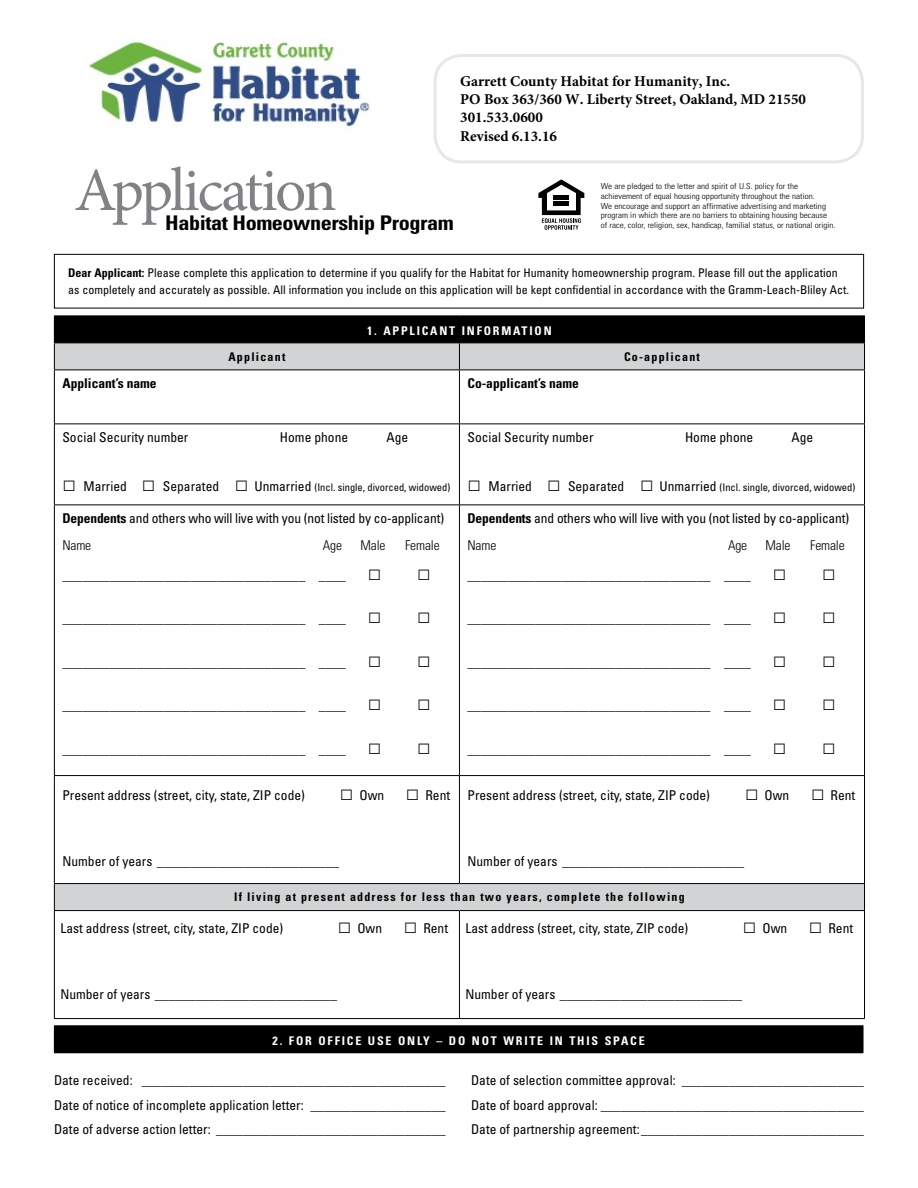
<style>
.page{position:relative;width:918px;height:1188px;background:#fff}
.page>*{position:absolute;margin:0;border:0;box-sizing:border-box;transform-origin:0 0}
.t1{font:61.5px "Minion Pro";letter-spacing:-.045em;color:#808285}
.t2{font:700 22.5px "Arial";color:#000}
.t3{font:700 condensed 20.25px "Univers LT Std";letter-spacing:-.02em;color:#000;scale:1.1 1}
.t4{font:700 15px/18.3px "Minion Pro";color:#000}
.t5{font:condensed 13.5px/27px "Univers LT Std";color:#000}
.t6{font:300 condensed 13.5px "Univers LT Std";letter-spacing:-.01em;color:#000}
.t7{font:700 condensed 13.5px "Univers LT Std";color:#000}
.t8{font:condensed 12px/16.5px "Univers LT Std";color:#000}
.t9{font:700 condensed 12px "Univers LT Std";letter-spacing:.1em;color:#000}
.t10{font:700 condensed 12px "Univers LT Std";letter-spacing:.15em;color:#fff}
.t11{font:condensed 10.5px "Univers LT Std";color:#000}
.t12{font:300 condensed 8.25px/9.8px "Univers LT Std";color:#000;scale:1.1 1}
.s1{font-weight:700}
.s2{font-family:"Arial";font-weight:700;font-stretch:normal;font-size:22.5px}
.s3{font-size:13.5px}
.s4{font-weight:300}
</style>
<div class="page">
<div style="left:434px;top:54px;width:430px;height:110px;border:3px solid #e6e7e8;border-radius:27px"></div>
<svg style="left:538px;top:179px;width:46px;height:51px"></svg>
<div style="left:54px;top:254px;width:810px;height:54px;border:1px solid #000"></div>
<div style="left:54px;top:316px;width:811px;height:27px;background:#000"></div>
<svg style="left:55px;top:343px;width:809px;height:567px"></svg>
<hr style="left:54px;top:315px;width:405px;height:1px;background:#000">
<hr style="left:459px;top:315px;width:406px;height:1px;background:#000">
<svg style="left:54px;top:343px;width:1px;height:26px"></svg>
<svg style="left:459px;top:343px;width:1px;height:26px"></svg>
<svg style="left:864px;top:343px;width:1px;height:26px"></svg>
<hr style="left:54px;top:369px;width:405px;height:1px;background:#000">
<hr style="left:54px;top:370px;width:1px;height:53px;background:#000">
<hr style="left:459px;top:369px;width:406px;height:1px;background:#000">
<hr style="left:459px;top:370px;width:1px;height:53px;background:#000">
<hr style="left:864px;top:370px;width:1px;height:53px;background:#000">
<hr style="left:54px;top:423px;width:405px;height:1px;background:#000">
<hr style="left:54px;top:424px;width:1px;height:80px;background:#000">
<hr style="left:459px;top:423px;width:406px;height:1px;background:#000">
<hr style="left:459px;top:424px;width:1px;height:80px;background:#000">
<hr style="left:864px;top:424px;width:1px;height:80px;background:#000">
<hr style="left:54px;top:504px;width:405px;height:1px;background:#000">
<hr style="left:54px;top:505px;width:1px;height:270px;background:#000">
<hr style="left:459px;top:504px;width:406px;height:1px;background:#000">
<hr style="left:459px;top:505px;width:1px;height:270px;background:#000">
<hr style="left:864px;top:505px;width:1px;height:270px;background:#000">
<hr style="left:54px;top:775px;width:405px;height:1px;background:#000">
<hr style="left:54px;top:776px;width:1px;height:107px;background:#000">
<hr style="left:459px;top:775px;width:406px;height:1px;background:#000">
<hr style="left:459px;top:776px;width:1px;height:107px;background:#000">
<hr style="left:864px;top:776px;width:1px;height:107px;background:#000">
<hr style="left:54px;top:883px;width:405px;height:1px;background:#000">
<svg style="left:54px;top:884px;width:1px;height:26px"></svg>
<hr style="left:459px;top:883px;width:406px;height:1px;background:#000">
<svg style="left:864px;top:884px;width:1px;height:26px"></svg>
<hr style="left:54px;top:910px;width:405px;height:1px;background:#000">
<hr style="left:54px;top:911px;width:1px;height:107px;background:#000">
<hr style="left:459px;top:910px;width:406px;height:1px;background:#000">
<hr style="left:459px;top:911px;width:1px;height:107px;background:#000">
<hr style="left:864px;top:911px;width:1px;height:107px;background:#000">
<hr style="left:54px;top:1018px;width:405px;height:1px;background:#000">
<hr style="left:459px;top:1018px;width:406px;height:1px;background:#000">
<div style="left:54px;top:1026px;width:809px;height:27px;background:#000"></div>
<hr style="left:54px;top:1025px;width:809px;height:1px;background:#000">
<svg style="left:863px;top:1026px;width:1px;height:26px"></svg>
<img style="left:89px;top:41px;width:281px;height:91px">
<p class="t4" style="left:460px;top:72px;width:347px">Garrett County Habitat for Humanity, Inc.<br>PO Box 363/360 W. Liberty Street, Oakland, MD 21550<br>301.533.0600<br>Revised 6.13.16</p>
<h1 class="t1" style="left:74px;top:149px;width:264px">Application</h1>
<p class="t12" style="left:601px;top:181px;width:207px">We are pledged to the letter and spirit of U.S. policy for the achievement of equal housing opportunity throughout the nation.<br>We encourage and support an affirmative advertising and marketing program in which there are no barriers to obtaining housing because</p>
<h3 class="t3" style="left:165px;top:210px;width:264px">Habitat Homeownership Program</h3>
<p class="t12" style="left:601px;top:220px;width:215px">of race, color, religion, sex, handicap, familial status, or national origin.</p>
<p class="t8" style="left:68px;top:265px;width:782px"><span class="s1">Dear Applicant:</span> Please complete this application to determine if you qualify for the Habitat for Humanity homeownership program. Please fill out the application as completely and accurately as possible. All information you include on this application will be kept confidential in accordance with the Gramm-Leach-Bliley Act.</p>
<p class="t10" style="left:367px;top:323px;width:186px">1. APPLICANT INFORMATION</p>
<p class="t9" style="left:228px;top:349px;width:58px">Applicant</p>
<p class="t9" style="left:624px;top:349px;width:77px">Co-applicant</p>
<p class="t7" style="left:62px;top:375px;width:96px">Applicant’s name</p>
<p class="t7" style="left:468px;top:375px;width:113px">Co-applicant’s name</p>
<p class="t5" style="left:62px;top:423px;width:127px">Social Security number</p>
<p class="t5" style="left:280px;top:423px;width:70px">Home phone</p>
<p class="t5" style="left:386px;top:423px;width:23px">Age</p>
<p class="t11" style="left:62px;top:481px;width:389px"><span class="s2">□</span> <span class="s3">Married</span> <span class="s2">□</span> <span class="s3">Separated</span> <span class="s2">□</span> <span class="s3">Unmarried</span> (Incl. single, divorced, widowed)</p>
<p class="t5" style="left:62px;top:504px;width:383px"><span class="s1">Dependents</span> and others who will live with you (not listed by co-applicant)<br><span class="s4">Name</span></p>
<p class="t6" style="left:323px;top:537px;width:21px">Age</p>
<p class="t6" style="left:361px;top:537px;width:27px">Male</p>
<p class="t6" style="left:405px;top:537px;width:36px">Female</p>
<p class="t6" style="left:62px;top:567px;width:320px">____________________________________ ____ <span class="s2">□</span></p>
<h2 class="t2" style="left:417px;top:557px;width:15px">□</h2>
<p class="t6" style="left:62px;top:610px;width:320px">____________________________________ ____ <span class="s2">□</span></p>
<h2 class="t2" style="left:417px;top:600px;width:15px">□</h2>
<p class="t6" style="left:62px;top:654px;width:320px">____________________________________ ____ <span class="s2">□</span></p>
<h2 class="t2" style="left:417px;top:644px;width:15px">□</h2>
<p class="t6" style="left:62px;top:697px;width:320px">____________________________________ ____ <span class="s2">□</span></p>
<h2 class="t2" style="left:417px;top:687px;width:15px">□</h2>
<p class="t6" style="left:62px;top:741px;width:320px">____________________________________ ____ <span class="s2">□</span></p>
<h2 class="t2" style="left:417px;top:731px;width:15px">□</h2>
<p class="t5" style="left:62px;top:782px;width:244px">Present address (street, city, state, ZIP code)</p>
<p class="t5" style="left:340px;top:782px;width:112px"><span class="s2">□</span> Own <span class="s2">□</span> Rent</p>
<p class="t5" style="left:468px;top:423px;width:127px">Social Security number</p>
<p class="t5" style="left:685px;top:423px;width:70px">Home phone</p>
<p class="t5" style="left:792px;top:423px;width:23px">Age</p>
<p class="t11" style="left:468px;top:481px;width:389px"><span class="s2">□</span> <span class="s3">Married</span> <span class="s2">□</span> <span class="s3">Separated</span> <span class="s2">□</span> <span class="s3">Unmarried</span> (Incl. single, divorced, widowed)</p>
<p class="t5" style="left:468px;top:504px;width:383px"><span class="s1">Dependents</span> and others who will live with you (not listed by co-applicant)<br><span class="s4">Name</span></p>
<p class="t6" style="left:728px;top:537px;width:21px">Age</p>
<p class="t6" style="left:766px;top:537px;width:27px">Male</p>
<p class="t6" style="left:810px;top:537px;width:36px">Female</p>
<p class="t6" style="left:468px;top:567px;width:320px">____________________________________ ____ <span class="s2">□</span></p>
<h2 class="t2" style="left:822px;top:557px;width:15px">□</h2>
<p class="t6" style="left:468px;top:610px;width:320px">____________________________________ ____ <span class="s2">□</span></p>
<h2 class="t2" style="left:822px;top:600px;width:15px">□</h2>
<p class="t6" style="left:468px;top:654px;width:320px">____________________________________ ____ <span class="s2">□</span></p>
<h2 class="t2" style="left:822px;top:644px;width:15px">□</h2>
<p class="t6" style="left:468px;top:697px;width:320px">____________________________________ ____ <span class="s2">□</span></p>
<h2 class="t2" style="left:822px;top:687px;width:15px">□</h2>
<p class="t6" style="left:468px;top:741px;width:320px">____________________________________ ____ <span class="s2">□</span></p>
<h2 class="t2" style="left:822px;top:731px;width:15px">□</h2>
<p class="t5" style="left:468px;top:782px;width:244px">Present address (street, city, state, ZIP code)</p>
<p class="t5" style="left:745px;top:782px;width:112px"><span class="s2">□</span> Own <span class="s2">□</span> Rent</p>
<p class="t5" style="left:468px;top:848px;width:278px">Number of years ___________________________</p>
<p class="t9" style="left:234px;top:890px;width:452px">If living at present address for less than two years, complete the following</p>
<p class="t5" style="left:60px;top:914px;width:224px">Last address (street, city, state, ZIP code)</p>
<p class="t5" style="left:338px;top:914px;width:112px"><span class="s2">□</span> Own <span class="s2">□</span> Rent</p>
<p class="t5" style="left:62px;top:848px;width:278px">Number of years ___________________________</p>
<p class="t5" style="left:465px;top:914px;width:224px">Last address (street, city, state, ZIP code)</p>
<p class="t5" style="left:743px;top:914px;width:112px"><span class="s2">□</span> Own <span class="s2">□</span> Rent</p>
<p class="t5" style="left:465px;top:980px;width:278px">Number of years ___________________________</p>
<p class="t10" style="left:273px;top:1033px;width:374px">2. FOR OFFICE USE ONLY – DO NOT WRITE IN THIS SPACE</p>
<p class="t5" style="left:54px;top:1067px;width:393px">Date received: _____________________________________________</p>
<p class="t5" style="left:471px;top:1067px;width:394px">Date of selection committee approval: ___________________________</p>
<p class="t5" style="left:54px;top:1091px;width:393px">Date of notice of incomplete application letter: ____________________</p>
<p class="t5" style="left:471px;top:1091px;width:394px">Date of board approval: _______________________________________</p>
<p class="t5" style="left:54px;top:1115px;width:393px">Date of adverse action letter: __________________________________</p>
<p class="t5" style="left:471px;top:1115px;width:394px">Date of partnership agreement:_________________________________</p>
<p class="t5" style="left:60px;top:980px;width:278px">Number of years ___________________________</p>
</div>
